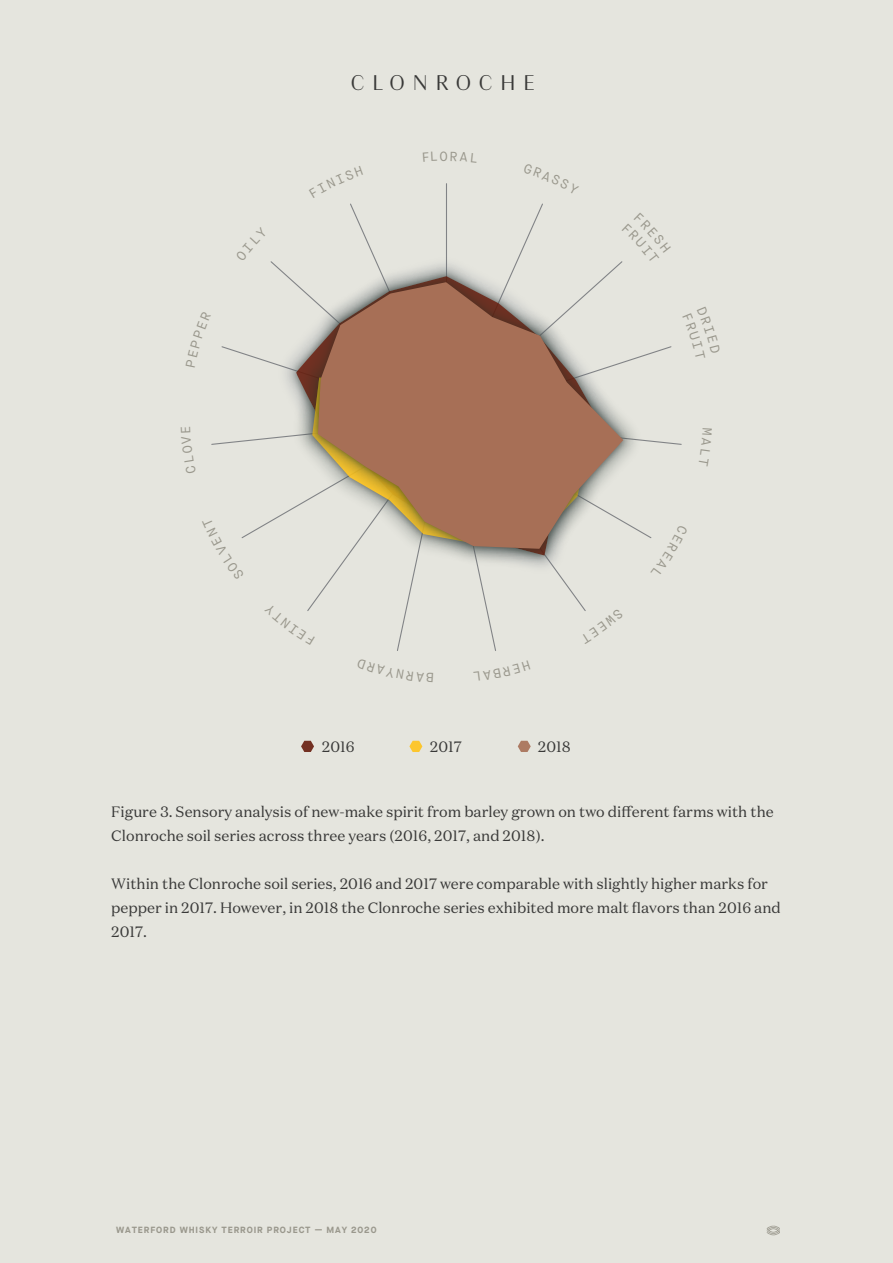
<style>
.page{position:relative;width:893px;height:1263px;background:#e5e5de}
.page>*{position:absolute;margin:0;border:0;box-sizing:border-box;transform-origin:0 0}
.t1{font:300 22.5px "Granville";letter-spacing:.3em;color:#393938}
.t2{font:15px/24px "Domaine Text";color:#393938}
.t3{font:700 9px "Maison Neue";letter-spacing:.1em;color:#9a988d}
</style>
<div class="page">
<svg style="left:301px;top:741px;width:13px;height:11px"></svg>
<svg style="left:409px;top:741px;width:13px;height:11px"></svg>
<svg style="left:518px;top:741px;width:13px;height:11px"></svg>
<svg style="left:767px;top:1225px;width:13px;height:10px"></svg>
<svg style="left:211px;top:183px;width:471px;height:468px"></svg>
<h1 class="t1" style="left:351px;top:68px;width:186px">CLONROCHE</h1>
<p class="t2" style="left:322px;top:734px;width:34px">2016</p>
<p class="t2" style="left:430px;top:734px;width:33px">2017</p>
<p class="t2" style="left:538px;top:734px;width:34px">2018</p>
<p class="t2" style="left:111px;top:800px;width:664px">Figure 3. Sensory analysis of new-make spirit from barley grown on two different farms with the<br>Clonroche soil series across three years (2016, 2017, and 2018).</p>
<p class="t2" style="left:111px;top:872px;width:671px">Within the Clonroche soil series, 2016 and 2017 were comparable with slightly higher marks for pepper in 2017. However, in 2018 the Clonroche series exhibited more malt flavors than 2016 and<br>2017.</p>
<p class="t3" style="left:116px;top:1224px;width:262px">WATERFORD WHISKY TERROIR PROJECT — MAY 2020</p>
</div>
